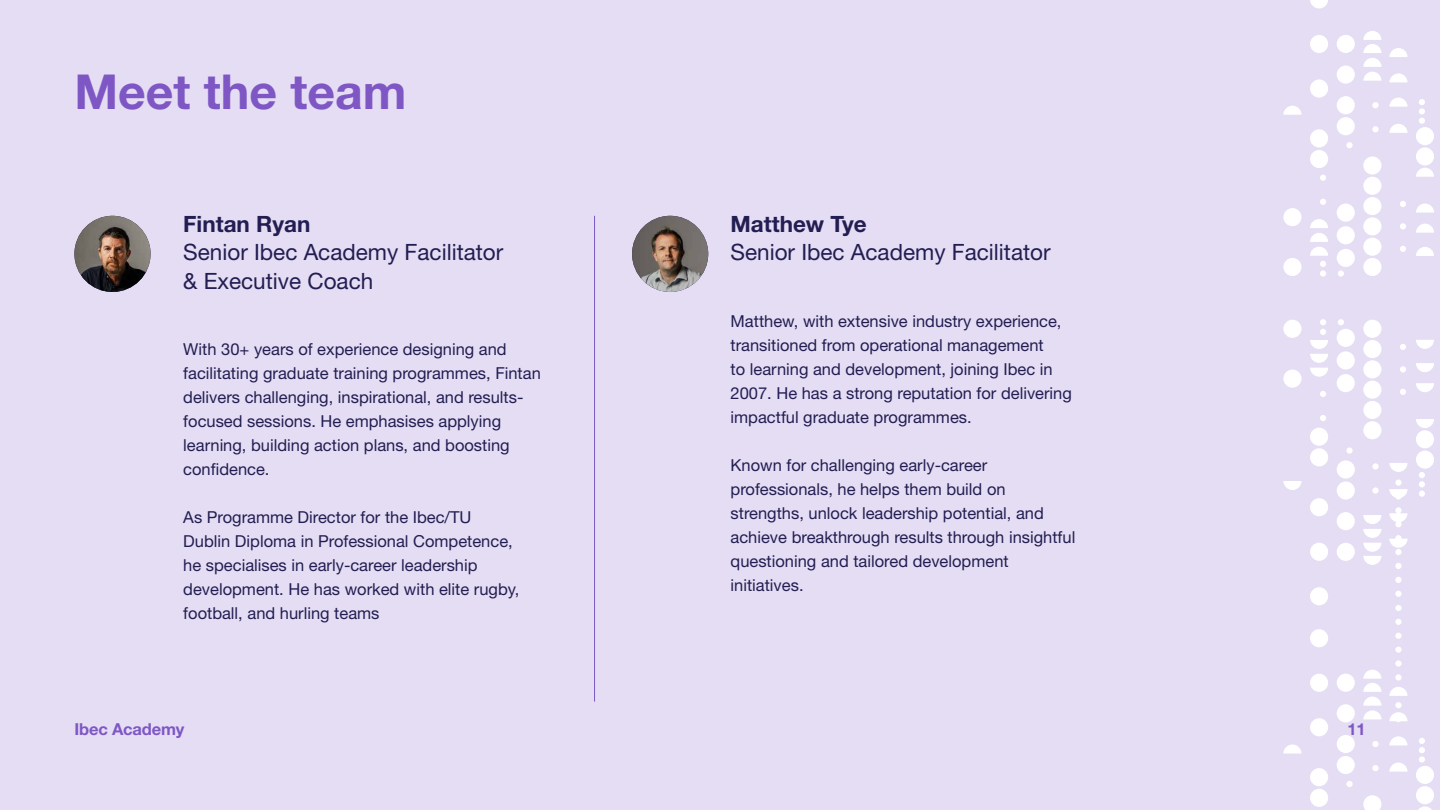
<style>
.page{position:relative;width:1440px;height:810px;background:#e5ddf3}
.page>*{position:absolute;margin:0;border:0;box-sizing:border-box;transform-origin:0 0}
.t1{font:700 48.22px "Helvetica Neue LT Std";color:#7e57c5}
.t2{font:22.5px/28.5px "Helvetica Neue LT Std";color:#221e52}
.t3{font:700 22.5px "Helvetica Neue LT Std";color:#221e52}
.t4{font:16.5px/24px "Helvetica Neue LT Std";color:#221e52}
.t5{font:700 16.5px "Helvetica Neue LT Std";letter-spacing:-.01em;color:#7e57c5}
</style>
<div class="page">
<hr style="left:594px;top:216px;width:1px;height:486px;background:#7e57c5">
<img style="left:74px;top:216px;width:77px;height:76px;border-radius:38px">
<img style="left:632px;top:216px;width:76px;height:76px;border-radius:38px">
<svg style="left:1283px;top:0;width:151px;height:810px"></svg>
<h1 class="t1" style="left:74px;top:62px;width:334px">Meet the team</h1>
<h2 class="t3" style="left:183px;top:210px;width:129px">Fintan Ryan</h2>
<h2 class="t2" style="left:183px;top:238px;width:322px">Senior Ibec Academy Facilitator &amp; Executive Coach</h2>
<p class="t4" style="left:183px;top:337px;width:359px">With 30+ years of experience designing and facilitating graduate training programmes, Fintan delivers challenging, inspirational, and results&shy;focused sessions. He emphasises applying learning, building action plans, and boosting confidence.</p>
<p class="t4" style="left:183px;top:505px;width:338px">As Programme Director for the Ibec/TU Dublin Diploma in Professional Competence, he specialises in early-career leadership development. He has worked with elite rugby, football, and hurling teams</p>
<h2 class="t3" style="left:731px;top:210px;width:138px">Matthew Tye</h2>
<h2 class="t2" style="left:731px;top:238px;width:322px">Senior Ibec Academy Facilitator</h2>
<p class="t4" style="left:731px;top:309px;width:343px">Matthew, with extensive industry experience, transitioned from operational management<br>to learning and development, joining Ibec in 2007. He has a strong reputation for delivering impactful graduate programmes.</p>
<p class="t4" style="left:731px;top:453px;width:346px">Known for challenging early-career professionals, he helps them build on strengths, unlock leadership potential, and achieve breakthrough results through insightful questioning and tailored development initiatives.</p>
<p class="t5" style="left:74px;top:719px;width:111px">Ibec Academy</p>
<p class="t5" style="left:1347px;top:719px;width:20px">11</p>
</div>
